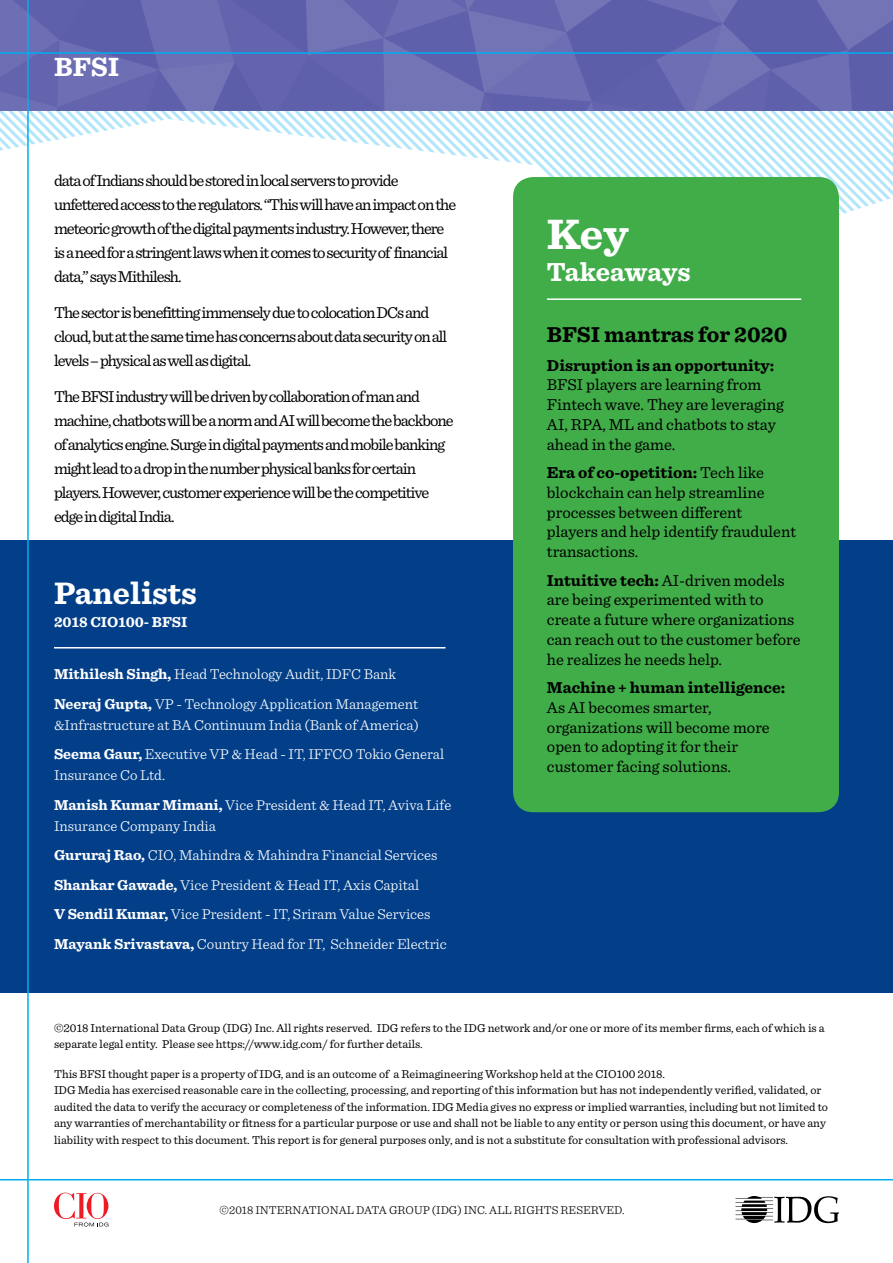
<style>
.page{position:relative;width:893px;height:1263px;background:#fff}
.page>*{position:absolute;margin:0;border:0;box-sizing:border-box;transform-origin:0 0}
.t1{font:700 44.4px "Sentinel";color:#fff}
.t2{font:700 32.4px "Sentinel";color:#fff}
.t3{font:700 27.6px "Sentinel";color:#fff}
.t4{font:700 27.3px "Sentinel";color:#fff}
.t5{font:700 22.5px "Sentinel";color:#000}
.t6{font:16.5px/24px "Sentinel";letter-spacing:-.06em;color:#000}
.t7{font:16.5px/19.8px "Sentinel";color:#000}
.t8{font:700 16.5px "Sentinel";color:#000}
.t9{font:300 15px/29.5px "Sentinel";color:#fff}
.t10{font:700 15px "Sentinel";color:#fff}
.t11{font:12px/16.5px "Sentinel";color:#000}
.t12{font:300 12px "Sentinel";color:#000}
.s1{font-weight:700}
</style>
<div class="page">
<svg style="left:735px;top:1196px;width:104px;height:27px"></svg>
<svg style="left:54px;top:1192px;width:54px;height:34px"></svg>
<svg style="left:0;top:111px;width:893px;height:104px"></svg>
<img style="left:0;top:0;width:893px;height:111px">
<hr style="left:0;top:52px;width:893px;height:2px;background:#00aeef">
<hr style="left:0;top:1179px;width:893px;height:1px;background:#00aeef">
<div style="left:0;top:540px;width:893px;height:453px;background:#023f88"></div>
<hr style="left:54px;top:647px;width:392px;height:1px;background:#fff">
<div style="left:513px;top:177px;width:326px;height:635px;background:#41ad49;border-radius:20px"></div>
<hr style="left:547px;top:298px;width:254px;height:2px;background:#fff">
<hr style="left:27px;top:0;width:2px;height:1263px;background:#00aeef">
<h3 class="t3" style="left:54px;top:45px;width:67px">BFSI</h3>
<p class="t6" style="left:54px;top:167px;width:404px">data of Indians should be stored in local servers to provide unfettered access to the regulators. “This will have an impact on the meteoric growth of the digital payments industry. However, there is a need for a stringent laws when it comes to security of financial data,” says Mithilesh.</p>
<h3 class="t6" style="left:54px;top:299px;width:395px">The sector is benefitting immensely due to colocation DCs and cloud, but at the same time has concerns about data security on all levels – physical as well as digital.</h3>
<p class="t6" style="left:54px;top:384px;width:401px">The BFSI industry will be driven by collaboration of man and machine, chatbots will be a norm and AI will become the backbone of analytics engine. Surge in digital payments and mobile banking might lead to a drop in the number physical banks for certain players. However, customer experience will be the competitive edge in digital India.</p>
<h2 class="t2" style="left:54px;top:568px;width:144px">Panelists</h2>
<p class="t10" style="left:54px;top:610px;width:135px">2018 CIO100- BFSI</p>
<p class="t9" style="left:54px;top:658px;width:366px"><span class="s1">Mithilesh Singh,</span> Head Technology Audit, IDFC Bank<br><span class="s1">Neeraj Gupta,</span> VP - Technology Application Management</p>
<p class="t9" style="left:54px;top:709px;width:392px">&amp;Infrastructure at BA Continuum India (Bank of America)<br><span class="s1">Seema Gaur,</span> Executive VP &amp; Head - IT, IFFCO Tokio General</p>
<p class="t9" style="left:54px;top:759px;width:399px">Insurance Co Ltd.<br><span class="s1">Manish Kumar Mimani,</span> Vice President &amp; Head IT, Aviva Life</p>
<p class="t9" style="left:54px;top:810px;width:394px">Insurance Company India<br><span class="s1">Gururaj Rao,</span> CIO, Mahindra &amp; Mahindra Financial Services <span class="s1">Shankar Gawade,</span> Vice President &amp; Head IT, Axis Capital<br><span class="s1">V Sendil Kumar,</span> Vice President - IT, Sriram Value Services <span class="s1">Mayank Srivastava,</span> Country Head for IT, Schneider Electric</p>
<h1 class="t1" style="left:547px;top:199px;width:83px">Key</h1>
<h3 class="t4" style="left:547px;top:251px;width:145px">Takeaways</h3>
<h3 class="t5" style="left:547px;top:317px;width:242px">BFSI mantras for 2020</h3>
<h3 class="t8" style="left:547px;top:352px;width:229px">Disruption is an opportunity:</h3>
<h3 class="t7" style="left:547px;top:374px;width:238px">BFSI players are learning from<br>Fintech wave. They are leveraging<br>AI, RPA, ML and chatbots to stay ahead in the game.</h3>
<h3 class="t7" style="left:547px;top:462px;width:251px"><span class="s1">Era of co-opetition:</span> Tech like blockchain can help streamline processes between different players and help identify fraudulent transactions.</h3>
<h3 class="t7" style="left:547px;top:569px;width:255px"><span class="s1">Intuitive tech:</span> AI-driven models are being experimented with to create a future where organizations can reach out to the customer before he realizes he needs help.</h3>
<h3 class="t8" style="left:547px;top:674px;width:240px">Machine + human intelligence:</h3>
<h3 class="t7" style="left:547px;top:696px;width:224px">As AI becomes smarter, organizations will become more open to adopting it for their customer facing solutions.</h3>
<p class="t11" style="left:54px;top:1019px;width:772px">©2018 International Data Group (IDG) Inc. All rights reserved. IDG refers to the IDG network and/or one or more of its member firms, each of which is a separate legal entity. Please see https://www.idg.com/ for further details.</p>
<p class="t11" style="left:54px;top:1064px;width:775px">This BFSI thought paper is a property of IDG, and is an outcome of a Reimagineering Workshop held at the CIO100 2018.<br>IDG Media has exercised reasonable care in the collecting, processing, and reporting of this information but has not independently verified, validated, or audited the data to verify the accuracy or completeness of the information. IDG Media gives no express or implied warranties, including but not limited to any warranties of merchantability or fitness for a particular purpose or use and shall not be liable to any entity or person using this document, or have any liability with respect to this document. This report is for general purposes only, and is not a substitute for consultation with professional advisors.</p>
<p class="t12" style="left:220px;top:1201px;width:406px">©2018 International Data Group (IDG) Inc. All rights reserved.</p>
</div>
